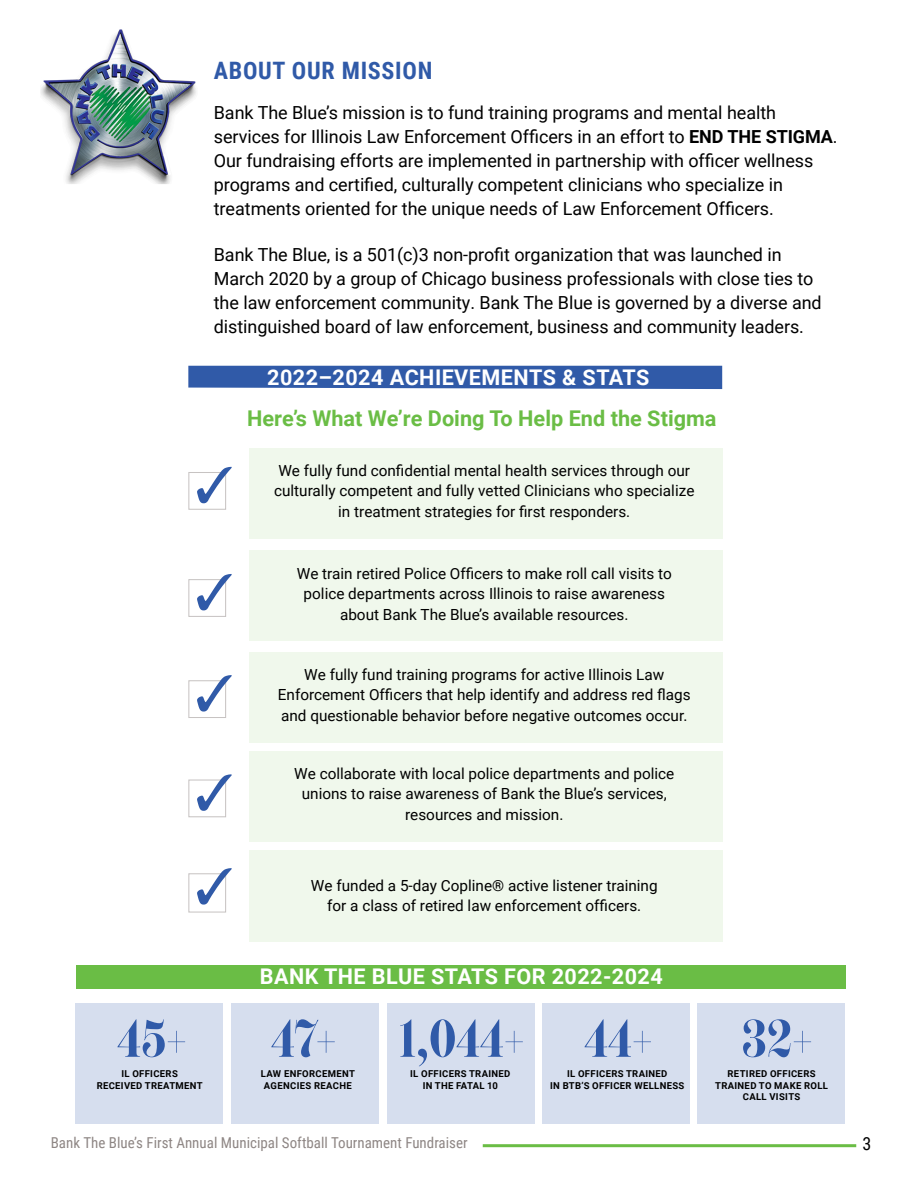
<style>
.page{position:relative;width:918px;height:1188px;background:#fff}
.page>*{position:absolute;margin:0;border:0;box-sizing:border-box;transform-origin:0 0}
.t1{font:700 52.8px "Scotch Display Comp";color:#305aa8}
.t2{font:700 24px "Roboto Condensed";letter-spacing:.03em;color:#305aa8}
.t3{font:700 21.75px "Roboto";color:#6abd45}
.t4{font:700 21.6px "Roboto";letter-spacing:.02em;color:#fff}
.t5{font:18px/24px "Roboto";letter-spacing:-.005em;color:#000}
.t6{font:18px "Roboto Condensed";color:#000}
.t7{font:15.3px/20.4px "Roboto";color:#000;text-align:center}
.t8{font:15px "Roboto Condensed";color:#8e8684}
.t9{font:700 9.45px/11.4px "Roboto";letter-spacing:.035em;color:#000;text-align:center}
.s1{font-weight:700}
</style>
<div class="page">
<hr style="left:483px;top:1144px;width:373px;height:3px;background:#6abd45">
<div style="left:249px;top:448px;width:473px;height:90px;background:#f0f8ec"></div>
<div style="left:249px;top:551px;width:473px;height:90px;background:#f0f8ec"></div>
<div style="left:249px;top:652px;width:473px;height:90px;background:#f0f8ec"></div>
<div style="left:249px;top:751px;width:473px;height:90px;background:#f0f8ec"></div>
<div style="left:249px;top:851px;width:473px;height:91px;background:#f0f8ec"></div>
<div style="left:188px;top:472px;width:38px;height:38px;border:1px solid #c7c3c2"></div>
<div style="left:188px;top:579px;width:38px;height:38px;border:1px solid #c7c3c2"></div>
<div style="left:188px;top:680px;width:38px;height:38px;border:1px solid #c7c3c2"></div>
<div style="left:188px;top:780px;width:38px;height:37px;border:1px solid #c7c3c2"></div>
<div style="left:188px;top:873px;width:38px;height:40px;border:1px solid #c7c3c2"></div>
<img style="left:40px;top:29px;width:156px;height:155px">
<div style="left:188px;top:366px;width:534px;height:23px;background:#305aa8"></div>
<div style="left:76px;top:965px;width:770px;height:24px;background:#6abd45"></div>
<div style="left:698px;top:1003px;width:147px;height:120px;background:#d6deee"></div>
<div style="left:543px;top:1003px;width:147px;height:120px;background:#d6deee"></div>
<div style="left:75px;top:1003px;width:147px;height:120px;background:#d6deee"></div>
<div style="left:388px;top:1003px;width:147px;height:120px;background:#d6deee"></div>
<div style="left:232px;top:1003px;width:147px;height:120px;background:#d6deee"></div>
<svg style="left:197px;top:472px;width:29px;height:31px"></svg>
<svg style="left:197px;top:579px;width:29px;height:31px"></svg>
<svg style="left:197px;top:680px;width:29px;height:32px"></svg>
<svg style="left:197px;top:779px;width:29px;height:32px"></svg>
<svg style="left:197px;top:873px;width:29px;height:32px"></svg>
<p class="t2" style="left:214px;top:54px;width:220px">ABOUT OUR MISSION</p>
<p class="t5" style="left:214px;top:100px;width:625px">Bank The Blue’s mission is to fund training programs and mental health services for Illinois Law Enforcement Officers in an effort to <span class="s1">END THE STIGMA</span>.<br>Our fundraising efforts are implemented in partnership with officer wellness programs and certified, culturally competent clinicians who specialize in treatments oriented for the unique needs of Law Enforcement Officers.</p>
<p class="t5" style="left:214px;top:242px;width:610px">Bank The Blue, is a 501(c)3 non-profit organization that was launched in March 2020 by a group of Chicago business professionals with close ties to the law enforcement community. Bank The Blue is governed by a diverse and distinguished board of law enforcement, business and community leaders.</p>
<p class="t4" style="left:267px;top:363px;width:384px">2022–2024 ACHIEVEMENTS &amp; STATS</p>
<p class="t3" style="left:247px;top:403px;width:471px">Here’s What We’re Doing To Help End the Stigma</p>
<p class="t7" style="left:274px;top:460px;width:422px">We fully fund confidential mental health services through our culturally competent and fully vetted Clinicians who specialize in treatment strategies for first responders.</p>
<p class="t7" style="left:297px;top:562px;width:376px">We train retired Police Officers to make roll call visits to police departments across Illinois to raise awareness about Bank The Blue’s available resources.</p>
<p class="t7" style="left:278px;top:664px;width:414px">We fully fund training programs for active Illinois Law<br>Enforcement Officers that help identify and address red flags and questionable behavior before negative outcomes occur.</p>
<p class="t7" style="left:294px;top:763px;width:382px">We collaborate with local police departments and police unions to raise awareness of Bank the Blue’s services, resources and mission.</p>
<p class="t7" style="left:311px;top:874px;width:348px">We funded a 5-day Copline® active listener training for a class of retired law enforcement officers.</p>
<p class="t4" style="left:260px;top:961px;width:404px">BANK THE BLUE STATS FOR 2022-2024</p>
<p class="t1" style="left:117px;top:1008px;width:71px">45+</p>
<p class="t1" style="left:271px;top:1008px;width:66px">47+</p>
<p class="t1" style="left:399px;top:1008px;width:127px">1,044+</p>
<p class="t1" style="left:585px;top:1008px;width:69px">44+</p>
<p class="t1" style="left:741px;top:1008px;width:73px">32+</p>
<p class="t9" style="left:97px;top:1068px;width:108px">IL OFFICERS<br>RECEIVED TREATMENT</p>
<p class="t9" style="left:261px;top:1068px;width:96px">LAW ENFORCEMENT<br>AGENCIES REACHE</p>
<p class="t9" style="left:410px;top:1068px;width:102px">IL OFFICERS TRAINED<br>IN THE FATAL 10</p>
<p class="t9" style="left:550px;top:1068px;width:136px">IL OFFICERS TRAINED<br>IN BTB’S OFFICER WELLNESS</p>
<p class="t9" style="left:715px;top:1068px;width:114px">RETIRED OFFICERS<br>TRAINED TO MAKE ROLL<br>CALL VISITS</p>
<p class="t8" style="left:51px;top:1133px;width:418px">Bank The Blue’s First Annual Municipal Softball Tournament Fundraiser</p>
<p class="t6" style="left:862px;top:1131px;width:10px">3</p>
</div>
